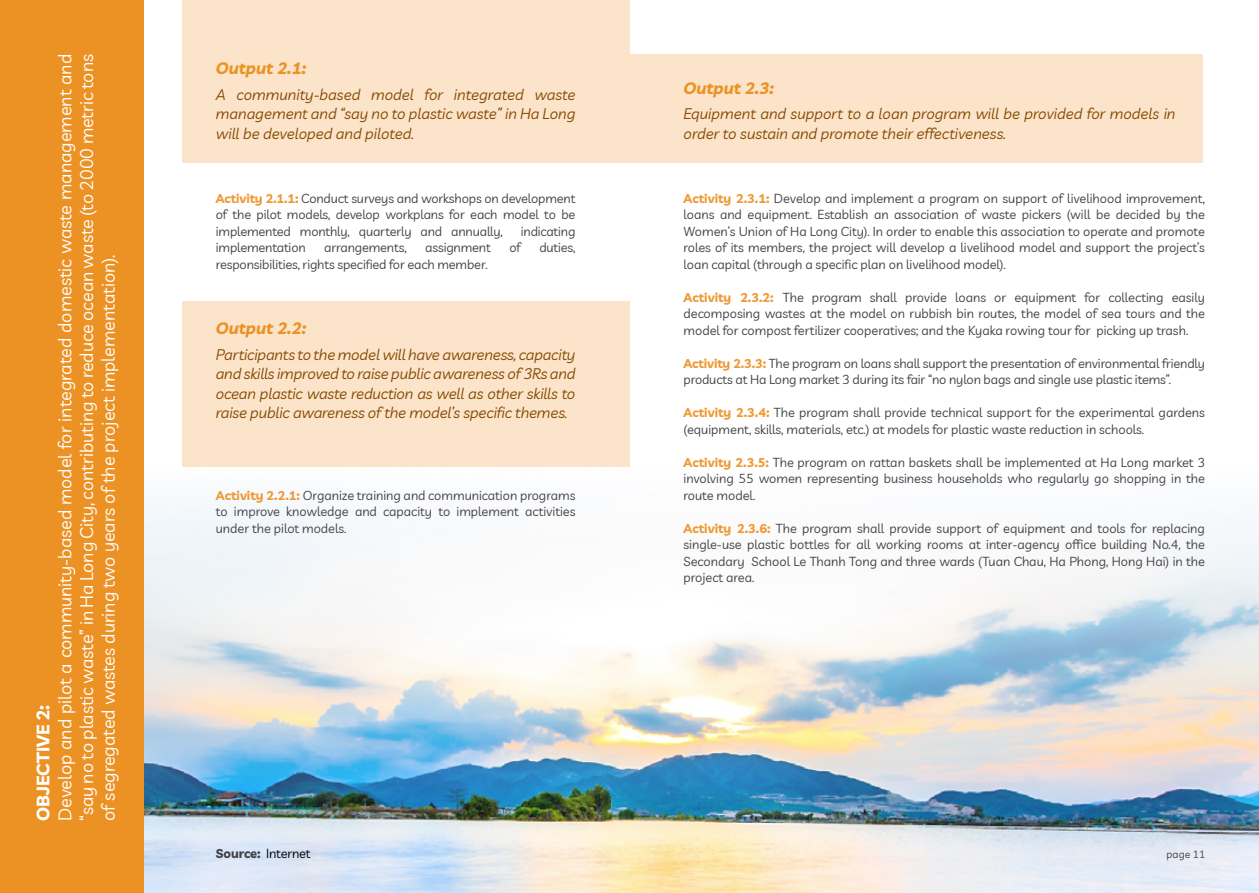
<style>
.page{position:relative;width:1259px;height:893px;background:#fff}
.page>*{position:absolute;margin:0;border:0;box-sizing:border-box;transform-origin:0 0}
.t1{font:18px/21.8px "Livvic";color:#fff;text-align:justify}
.t2{font:700 18px "Livvic";color:#fff}
.t3{font:italic 700 16.5px "Livvic";color:#ec9123}
.t4{font:italic 15px/19.5px "Livvic";color:#844900;text-align:justify}
.t5{font:12.75px/16.5px "Livvic";letter-spacing:-.01em;color:#414042;text-align:justify}
.t6{font:12.75px "Livvic";letter-spacing:-.01em;color:#000}
.t7{font:10.5px "Livvic";color:#414042}
.s1{font-weight:700;color:#ee9a36}
.s2{font-weight:700;color:#414042}
</style>
<div class="page">
<div style="left:629px;top:54px;width:573px;height:108px;background:#fbe4ca"></div>
<img style="left:144px;top:353px;width:1115px;height:540px">
<div style="left:182px;top:0;width:447px;height:162px;background:#fbe4ca"></div>
<div style="left:182px;top:302px;width:447px;height:165px;background:#fbe4ca"></div>
<div style="left:0;top:0;width:144px;height:893px;background:#ec9123"></div>
<p class="t1" style="left:53px;top:821px;width:768px;rotate:-90deg">Develop and pilot a community-based model for integrated domestic waste management and “say no to plastic waste” in Ha Long City, contributing to reduce ocean waste (to 2000 metric tons of segregated wastes during two years of the project implementation).</p>
<h1 class="t2" style="left:29px;top:821px;width:117px;rotate:-90deg">OBJECTIVE 2:</h1>
<p class="t3" style="left:216px;top:56px;width:92px">Output 2.1:</p>
<p class="t4" style="left:216px;top:84px;width:361px">A community-based model for integrated waste management and “say no to plastic waste” in Ha Long will be developed and piloted.</p>
<p class="t5" style="left:216px;top:189px;width:361px"><span class="s1">Activity 2.1.1:</span> Conduct surveys and workshops on development of the pilot models, develop workplans for each model to be implemented monthly, quarterly and annually,</p>
<p class="t5" style="left:521px;top:222px;width:56px">indicating</p>
<p class="t5" style="left:216px;top:238px;width:91px">implementation</p>
<p class="t5" style="left:324px;top:238px;width:84px">arrangements,</p>
<p class="t5" style="left:425px;top:238px;width:67px">assignment</p>
<p class="t5" style="left:509px;top:238px;width:13px">of</p>
<p class="t5" style="left:539px;top:238px;width:38px">duties,</p>
<p class="t5" style="left:216px;top:255px;width:273px">responsibilities, rights specified for each member.</p>
<p class="t3" style="left:216px;top:315px;width:92px">Output 2.2:</p>
<p class="t4" style="left:216px;top:344px;width:361px">Participants to the model will have awareness, capacity and skills improved to raise public awareness of 3Rs and ocean plastic waste reduction as well as other skills to raise public awareness of the model’s specific themes.</p>
<p class="t5" style="left:216px;top:486px;width:361px"><span class="s1">Activity 2.2.1:</span> Organize training and communication programs to improve knowledge and capacity to implement activities under the pilot models.</p>
<p class="t3" style="left:683px;top:75px;width:92px">Output 2.3:</p>
<p class="t4" style="left:683px;top:103px;width:493px">Equipment and support to a loan program will be provided for models in order to sustain and promote their effectiveness.</p>
<p class="t5" style="left:683px;top:189px;width:523px"><span class="s1">Activity 2.3.1:</span> Develop and implement a program on support of livelihood improvement, loans and equipment. Establish an association of waste pickers (will be decided by the Women’s Union of Ha Long City). In order to enable this association to operate and promote roles of its members, the project will develop a livelihood model and support the project’s loan capital (through a specific plan on livelihood model).</p>
<p class="t5" style="left:683px;top:288px;width:523px"><span class="s1">Activity 2.3.2:</span> The program shall provide loans or equipment for collecting easily decomposing wastes at the model on rubbish bin routes, the model of sea tours and the model for compost fertilizer cooperatives; and the Kyaka rowing tour for picking up trash.</p>
<p class="t5" style="left:683px;top:354px;width:523px"><span class="s1">Activity 2.3.3:</span> The program on loans shall support the presentation of environmental friendly products at Ha Long market 3 during its fair “no nylon bags and single use plastic items”.</p>
<p class="t5" style="left:683px;top:403px;width:523px"><span class="s1">Activity 2.3.4:</span> The program shall provide technical support for the experimental gardens (equipment, skills, materials, etc.) at models for plastic waste reduction in schools.</p>
<p class="t5" style="left:683px;top:453px;width:523px"><span class="s1">Activity 2.3.5:</span> The program on rattan baskets shall be implemented at Ha Long market 3 involving 55 women representing business households who regularly go shopping in the route model.</p>
<p class="t5" style="left:683px;top:519px;width:523px"><span class="s1">Activity 2.3.6:</span> The program shall provide support of equipment and tools for replacing single-use plastic bottles for all working rooms at inter-agency office building No.4, the Secondary School Le Thanh Tong and three wards (Tuan Chau, Ha Phong, Hong Hai) in the project area.</p>
<p class="t6" style="left:216px;top:844px;width:96px"><span class="s2">Source:</span> Internet</p>
<p class="t7" style="left:1166px;top:846px;width:40px">page 11</p>
</div>
